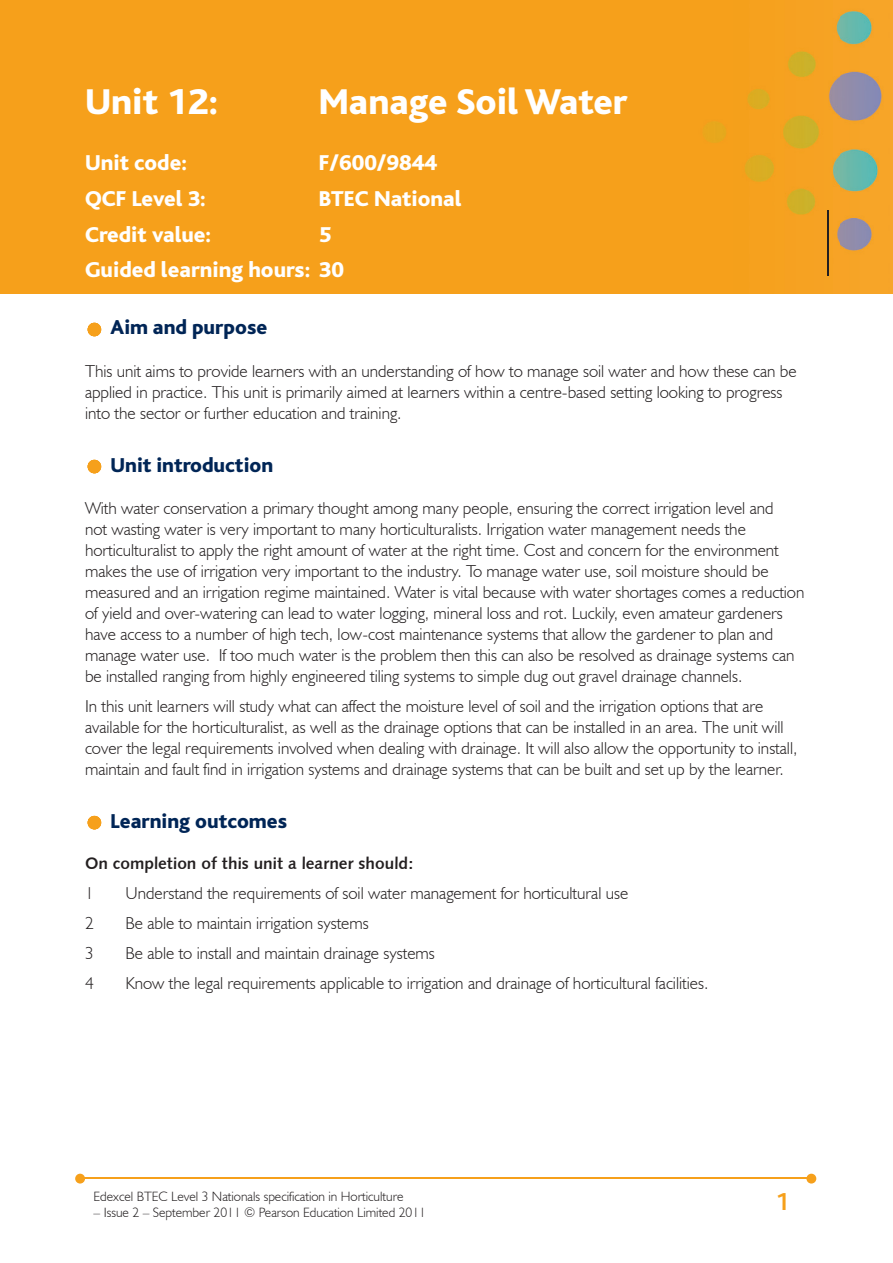
<style>
.page{position:relative;width:893px;height:1263px;background:#fff}
.page>*{position:absolute;margin:0;border:0;box-sizing:border-box;transform-origin:0 0}
.t1{font:800 37.5px "Bliss";color:#fff}
.t2{font:700 25.5px "Bliss";color:#f6a01b}
.t3{font:800 22.5px/35.7px "Bliss";color:#fff}
.t4{font:800 21px "Bliss";color:#002556}
.t5{font:300 17.25px/21px "Humanist 521 BT";color:#231f20}
.t6{font:16.5px "Humanist 531 BT Bold A";color:#231f20}
.t7{font:300 13.5px "Humanist 521 BT";color:#231f20}
</style>
<div class="page">
<img style="left:0;top:0;width:893px;height:293px">
<hr style="left:84px;top:1178px;width:727px;height:1px;background:#f6a01b">
<svg style="left:806px;top:1174px;width:10px;height:9px"></svg>
<svg style="left:75px;top:1174px;width:10px;height:9px"></svg>
<svg style="left:88px;top:323px;width:13px;height:13px"></svg>
<svg style="left:88px;top:460px;width:13px;height:13px"></svg>
<svg style="left:88px;top:816px;width:13px;height:13px"></svg>
<hr style="left:827px;top:210px;width:2px;height:66px;background:#231f20">
<h1 class="t1" style="left:85px;top:82px;width:135px">Unit 12:</h1>
<h1 class="t1" style="left:319px;top:82px;width:310px">Manage Soil Water</h1>
<h3 class="t3" style="left:85px;top:145px;width:104px">Unit code:</h3>
<h3 class="t3" style="left:319px;top:145px;width:120px">F/600/9844</h3>
<h3 class="t3" style="left:85px;top:181px;width:122px">QCF Level 3:</h3>
<h3 class="t3" style="left:319px;top:181px;width:144px">BTEC National</h3>
<h3 class="t3" style="left:85px;top:217px;width:128px">Credit value:</h3>
<h3 class="t3" style="left:85px;top:217px;width:261px;text-indent:234px">5<br>Guided learning hours: 30</h3>
<p class="t4" style="left:111px;top:317px;width:158px">Aim and purpose</p>
<p class="t5" style="left:85px;top:360px;width:713px">This unit aims to provide learners with an understanding of how to manage soil water and how these can be applied in practice. This unit is primarily aimed at learners within a centre-based setting looking to progress into the sector or further education and training.</p>
<p class="t4" style="left:111px;top:454px;width:164px">Unit introduction</p>
<p class="t5" style="left:85px;top:497px;width:721px">With water conservation a primary thought among many people, ensuring the correct irrigation level and<br>not wasting water is very important to many horticulturalists. Irrigation water management needs the horticulturalist to apply the right amount of water at the right time. Cost and concern for the environment makes the use of irrigation very important to the industry. To manage water use, soil moisture should be measured and an irrigation regime maintained. Water is vital because with water shortages comes a reduction of yield and over-watering can lead to water logging, mineral loss and rot. Luckily, even amateur gardeners have access to a number of high tech, low-cost maintenance systems that allow the gardener to plan and manage water use. If too much water is the problem then this can also be resolved as drainage systems can be installed ranging from highly engineered tiling systems to simple dug out gravel drainage channels.</p>
<p class="t5" style="left:85px;top:695px;width:714px">In this unit learners will study what can affect the moisture level of soil and the irrigation options that are available for the horticulturalist, as well as the drainage options that can be installed in an area. The unit will cover the legal requirements involved when dealing with drainage. It will also allow the opportunity to install, maintain and fault find in irrigation systems and drainage systems that can be built and set up by the learner.</p>
<p class="t4" style="left:111px;top:810px;width:178px">Learning outcomes</p>
<p class="t6" style="left:85px;top:853px;width:330px">On completion of this unit a learner should:</p>
<p class="t5" style="left:85px;top:882px;width:10px">1</p>
<p class="t5" style="left:125px;top:882px;width:504px">Understand the requirements of soil water management for horticultural use</p>
<p class="t5" style="left:85px;top:912px;width:10px">2</p>
<p class="t5" style="left:125px;top:912px;width:245px">Be able to maintain irrigation systems</p>
<p class="t5" style="left:85px;top:942px;width:10px">3</p>
<p class="t5" style="left:125px;top:942px;width:311px">Be able to install and maintain drainage systems</p>
<p class="t5" style="left:85px;top:972px;width:10px">4</p>
<p class="t5" style="left:125px;top:972px;width:584px">Know the legal requirements applicable to irrigation and drainage of horticultural facilities.</p>
<p class="t7" style="left:94px;top:1188px;width:312px">Edexcel BTEC Level 3 Nationals specification in Horticulture</p>
<p class="t7" style="left:94px;top:1204px;width:334px">– Issue 2 – September 2011 © Pearson Education Limited 2011</p>
<h2 class="t2" style="left:775px;top:1188px;width:15px">1</h2>
</div>
